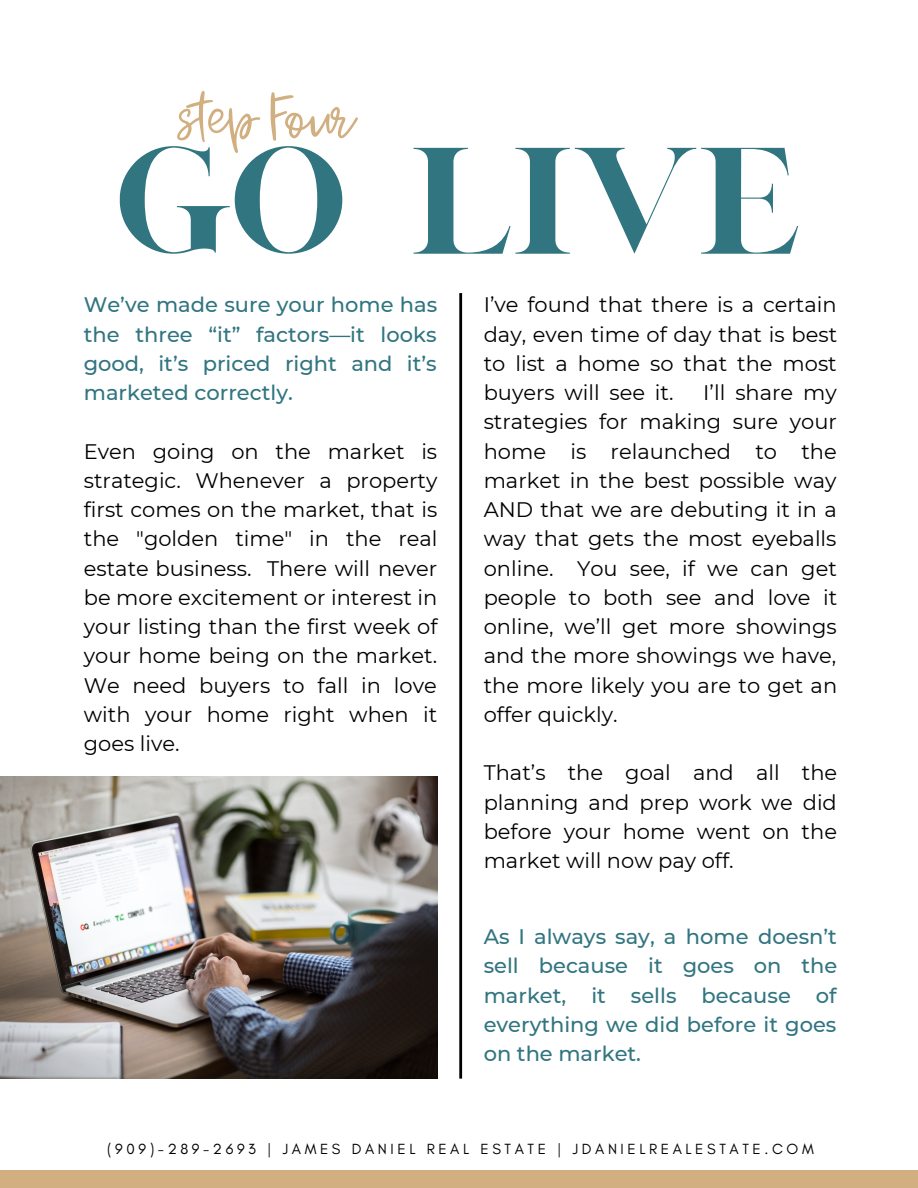
<style>
.page{position:relative;width:918px;height:1188px;background:#fff}
.page>*{position:absolute;margin:0;border:0;box-sizing:border-box;transform-origin:0 0}
.t1{font:122.85px "London";letter-spacing:-.06em;color:#317580}
.t2{font:300 57.75px "Jenthill";color:#d1af80}
.t3{font:21px/29.2px "Montserrat";color:#000;text-align:justify}
.t4{font:500 21px/29.2px "Montserrat";color:#317580;text-align:justify}
.t5{font:15px "Glacial Indifference";letter-spacing:.24em;color:#000}
</style>
<div class="page">
<svg style="left:459px;top:293px;width:3px;height:786px;background:#191919"></svg>
<img style="left:0;top:777px;width:437px;height:301px">
<div style="left:0;top:1170px;width:918px;height:18px;background:#d1af80"></div>
<h2 class="t2" style="left:179px;top:83px;width:178px">step Four</h2>
<h1 class="t1" style="left:114px;top:117px;width:692px">GO LIVE</h1>
<p class="t4" style="left:84px;top:290px;width:355px">We’ve made sure your home has the three “it” factors—it looks good, it’s priced right and it’s marketed correctly.</p>
<p class="t3" style="left:84px;top:436px;width:355px">Even going on the market is strategic. Whenever a property first comes on the market, that is the "golden time" in the real estate business. There will never be more excitement or interest in your listing than the first week of your home being on the market.<br>We need buyers to fall in love with your home right when it goes live.</p>
<p class="t3" style="left:484px;top:290px;width:355px">I’ve found that there is a certain day, even time of day that is best to list a home so that the most buyers will see it.</p>
<p class="t3" style="left:484px;top:378px;width:355px;text-indent:220px">I’ll share my strategies for making sure your home is relaunched to the market in the best possible way AND that we are debuting it in a way that gets the most eyeballs online. You see, if we can get people to both see and love it online, we’ll get more showings and the more showings we have, the more likely you are to get an offer quickly.</p>
<p class="t3" style="left:484px;top:758px;width:355px">That’s the goal and all the planning and prep work we did before your home went on the market will now pay off.</p>
<p class="t4" style="left:484px;top:922px;width:355px">As I always say, a home doesn’t sell because it goes on the market, it sells because of everything we did before it goes on the market.</p>
<p class="t5" style="left:107px;top:1140px;width:708px">(909)-289-2693 | JAMES DANIEL REAL ESTATE | JDANIELREALESTATE.COM</p>
</div>
